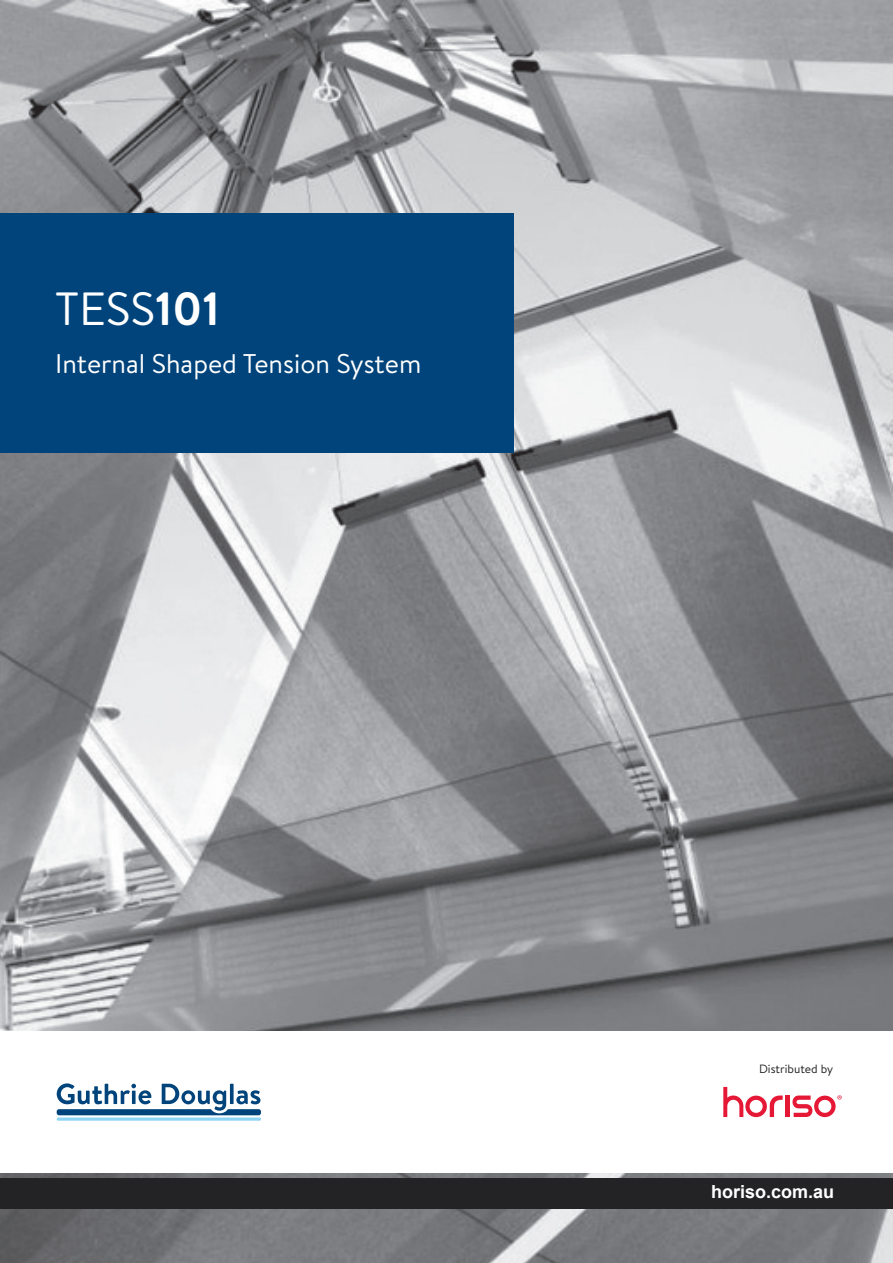
<style>
.page{position:relative;width:893px;height:1263px;background:#fff}
.page>*{position:absolute;margin:0;border:0;box-sizing:border-box;transform-origin:0 0}
.t1{font:46.5px "Brandon Text";color:#fff}
.t2{font:27px "Brandon Text";color:#fff}
.t3{font:700 18px "Arial";color:#fff}
.t4{font:12px "Brandon Text";color:#231f20}
.s1{font-weight:700}
</style>
<div class="page">
<img style="left:0;top:1173px;width:893px;height:90px">
<img style="left:0;top:0;width:893px;height:1031px">
<div style="left:0;top:214px;width:513px;height:239px;background:#00447b"></div>
<div style="left:0;top:1178px;width:893px;height:30px;background:#232224"></div>
<hr style="left:785px;top:1095px;width:4px;height:22px;background:#e51836">
<svg style="left:723px;top:1087px;width:60px;height:30px"></svg>
<svg style="left:792px;top:1095px;width:50px;height:22px"></svg>
<svg style="left:57px;top:1117px;width:204px;height:4px"></svg>
<svg style="left:57px;top:1083px;width:204px;height:32px"></svg>
<h1 class="t1" style="left:55px;top:277px;width:166px">TESS<span class="s1">101</span></h1>
<p class="t2" style="left:55px;top:345px;width:368px">Internal Shaped Tension System</p>
<p class="t4" style="left:759px;top:1060px;width:75px">Distributed by</p>
<p class="t3" style="left:711px;top:1179px;width:125px">horiso.com.au</p>
</div>
